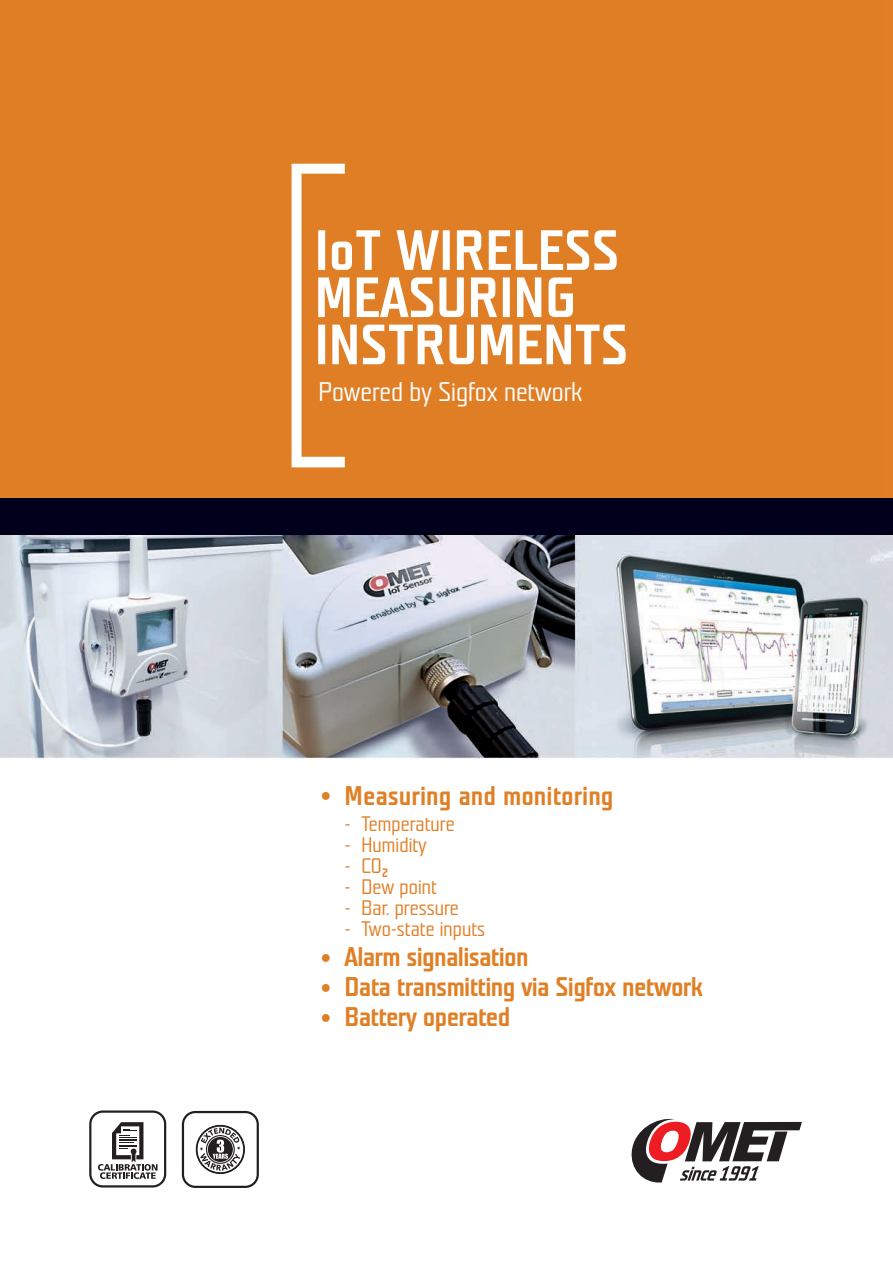
<style>
.page{position:relative;width:893px;height:1263px;background:#fff}
.page>*{position:absolute;margin:0;border:0;box-sizing:border-box;transform-origin:0 0}
.t1{font:700 27px "Teuton Mager";letter-spacing:-.025em;color:#e08026}
.t2{font:700 27px "Teuton Mager";color:#e08026}
.t3{font:27px "Teuton Mager";letter-spacing:-.025em;color:#fff}
.t4{font:21px "Teuton Mager";letter-spacing:-.025em;color:#e08026}
.s1{font-family:"Verdana";font-weight:400;font-size:18px}
</style>
<div class="page">
<img style="left:0;top:0;width:893px;height:1188px">
<svg style="left:631px;top:1118px;width:171px;height:65px"></svg>
<svg style="left:292px;top:164px;width:334px;height:303px"></svg>
<div style="left:0;top:498px;width:893px;height:36px;background:#00001c"></div>
<svg style="left:182px;top:1111px;width:77px;height:77px"></svg>
<svg style="left:89px;top:1110px;width:77px;height:77px"></svg>
<p class="t3" style="left:318px;top:378px;width:266px">Powered by Sigfox network</p>
<p class="t2" style="left:321px;top:782px;width:294px"><sup>●</sup> Measuring and monitoring</p>
<p class="t4" style="left:345px;top:813px;width:112px">- Temperature</p>
<p class="t4" style="left:345px;top:834px;width:83px">- Humidity</p>
<p class="t4" style="left:345px;top:855px;width:45px">- CO<sub>2</sub></p>
<p class="t4" style="left:345px;top:876px;width:94px">- Dew point</p>
<p class="t4" style="left:345px;top:897px;width:116px">- Bar. pressure</p>
<p class="t4" style="left:345px;top:918px;width:142px">- Two-state inputs</p>
<p class="t1" style="left:321px;top:943px;width:210px"><span class="s1">●</span> Alarm signalisation</p>
<p class="t1" style="left:321px;top:973px;width:384px"><span class="s1">●</span> Data transmitting via Sigfox network</p>
<p class="t1" style="left:321px;top:1003px;width:191px"><span class="s1">●</span> Battery operated</p>
</div>
